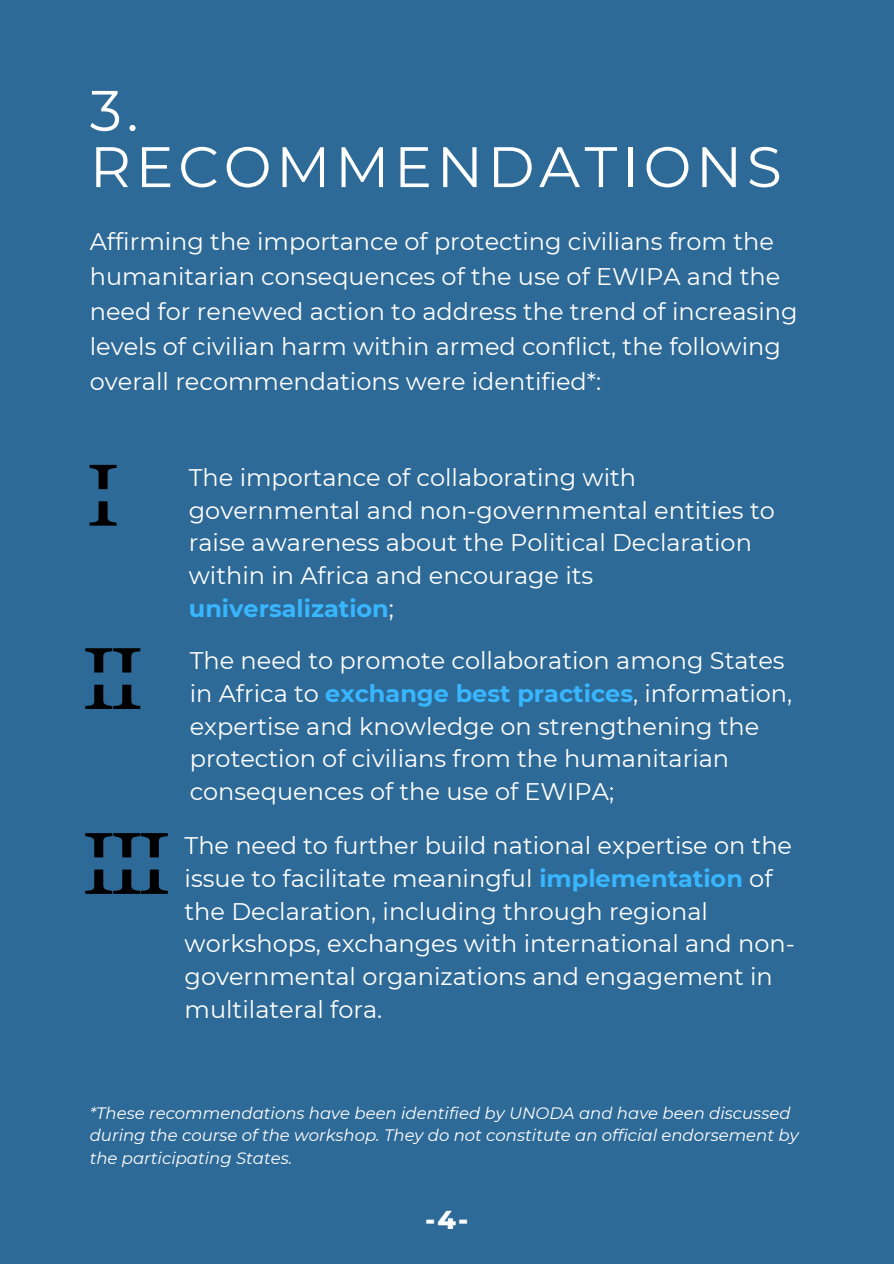
<style>
.page{position:relative;width:894px;height:1264px;background:#fff}
.page>*{position:absolute;margin:0;border:0;box-sizing:border-box;transform-origin:0 0}
.t1{font:57px/56.2px "Montserrat";letter-spacing:.08em;color:#fff}
.t2{font:800 26.4px "Montserrat";color:#fff}
.t3{font:24px/32.7px "Montserrat";color:#fff}
.t4{font:italic 16.5px/22.5px "Montserrat";color:#fff}
.s1{font-weight:700;color:#38b6ff}
</style>
<div class="page">
<div style="left:0;top:0;width:893px;height:1263px;background:#2e6a97"></div>
<svg style="left:89px;top:465px;width:27px;height:60px"></svg>
<svg style="left:85px;top:648px;width:55px;height:61px"></svg>
<svg style="left:85px;top:833px;width:83px;height:60px"></svg>
<h3 class="t1" style="left:90px;top:82px;width:693px">3.<br>RECOMMENDATIONS</h3>
<p class="t3" style="left:90px;top:224px;width:709px;line-height:34.8px">Affirming the importance of protecting civilians from the humanitarian consequences of the use of EWIPA and the need for renewed action to address the trend of increasing levels of civilian harm within armed conflict, the following overall recommendations were identified*:</p>
<p class="t3" style="left:189px;top:461px;width:587px">The importance of collaborating with governmental and non-governmental entities to raise awareness about the Political Declaration within in Africa and encourage its <span class="s1">universalization</span>;</p>
<p class="t3" style="left:190px;top:644px;width:604px">The need to promote collaboration among States in Africa to <span class="s1">exchange best practices</span>, information, expertise and knowledge on strengthening the protection of civilians from the humanitarian consequences of the use of EWIPA;</p>
<p class="t3" style="left:184px;top:829px;width:611px">The need to further build national expertise on the issue to facilitate meaningful <span class="s1">implementation</span> of the Declaration, including through regional workshops, exchanges with international and non&shy;governmental organizations and engagement in multilateral fora.</p>
<p class="t4" style="left:90px;top:1101px;width:710px">*These recommendations have been identified by UNODA and have been discussed during the course of the workshop. They do not constitute an official endorsement by the participating States.</p>
<h1 class="t2" style="left:425px;top:1203px;width:45px">-4-</h1>
</div>
